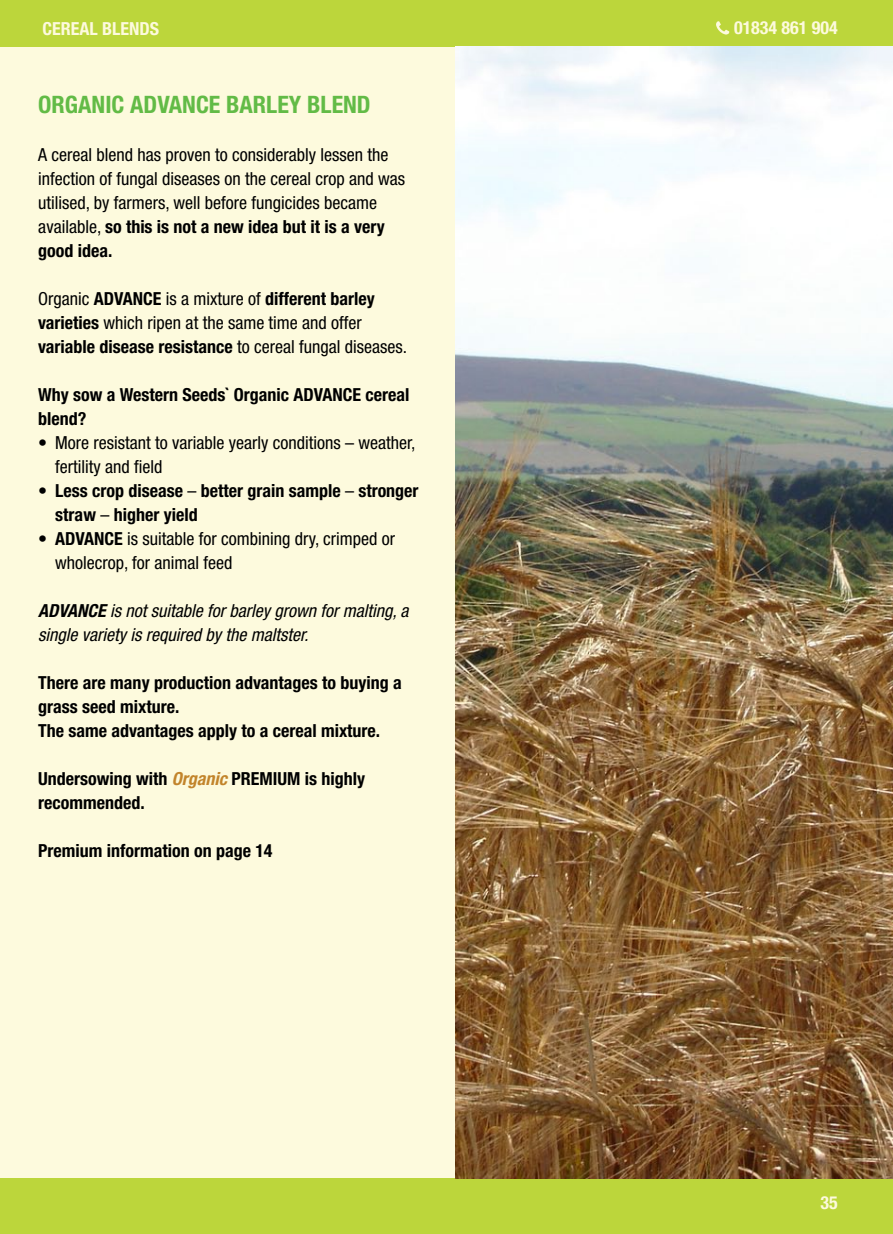
<style>
.page{position:relative;width:893px;height:1234px;background:#fff}
.page>*{position:absolute;margin:0;border:0;box-sizing:border-box;transform-origin:0 0}
.small_header_green{font:700 condensed 24px "Helvetica Neue LT Std";color:#62bb46}
.bullets_normal_pages{font:condensed 18px/24px "Helvetica Neue LT Std";color:#000}
.bullets_normal_pages-2{font:700 condensed 18px/24px "Helvetica Neue LT Std";color:#000}
.t1{font:italic condensed 18px/24px "Helvetica Neue LT Std";color:#000}
.t2{font:700 condensed 18px "Helvetica Neue LT Std";color:#fdfadd}
.s1{font-weight:700}
.s2{font-weight:400}
.s3{font-style:italic;color:#c2842b}
</style>
<div class="page">
<div style="left:0;top:0;width:893px;height:1233px;background:#fdfadd"></div>
<div style="left:0;top:0;width:893px;height:47px;background:#bcd63b"></div>
<div style="left:0;top:1178px;width:893px;height:55px;background:#bcd63b"></div>
<svg style="left:716px;top:21px;width:13px;height:14px"></svg>
<img style="left:455px;top:47px;width:438px;height:1131px">
<p class="t2" style="left:43px;top:18px;width:118px">CEREAL BLENDS</p>
<p class="small_header_green" style="left:38px;top:89px;width:334px">ORGANIC ADVANCE BARLEY BLEND</p>
<p class="bullets_normal_pages" style="left:38px;top:142px;width:368px">A cereal blend has proven to considerably lessen the infection of fungal diseases on the cereal crop and was utilised, by farmers, well before fungicides became available, <span class="s1">so this is not a new idea but it is a very good idea.</span></p>
<p class="bullets_normal_pages" style="left:38px;top:286px;width:370px">Organic <span class="s1">ADVANCE</span> is a mixture of <span class="s1">different barley varieties</span> which ripen at the same time and offer <span class="s1">variable disease resistance</span> to cereal fungal diseases.</p>
<p class="bullets_normal_pages-2" style="left:38px;top:382px;width:373px">Why sow a Western Seeds` Organic ADVANCE cereal blend?</p>
<p class="bullets_normal_pages" style="left:55px;top:430px;width:362px;text-indent:-17px">• More resistant to variable yearly conditions – weather, fertility and field</p>
<p class="bullets_normal_pages-2" style="left:55px;top:478px;width:365px;text-indent:-17px"><span class="s2">•</span> Less crop disease <span class="s2">–</span> better grain sample <span class="s2">–</span> stronger straw <span class="s2">–</span> higher yield</p>
<p class="bullets_normal_pages" style="left:55px;top:526px;width:341px;text-indent:-17px">• <span class="s1">ADVANCE</span> is suitable for combining dry, crimped or wholecrop, for animal feed</p>
<p class="t1" style="left:38px;top:599px;width:372px"><span class="s1">ADVANCE</span> is not suitable for barley grown for malting, a single variety is required by the maltster.</p>
<p class="bullets_normal_pages-2" style="left:38px;top:670px;width:365px">There are many production advantages to buying a grass seed mixture.</p>
<p class="bullets_normal_pages-2" style="left:38px;top:718px;width:343px">The same advantages apply to a cereal mixture.</p>
<p class="bullets_normal_pages-2" style="left:38px;top:766px;width:328px">Undersowing with <span class="s3">Organic</span> PREMIUM is highly recommended.</p>
<p class="bullets_normal_pages-2" style="left:38px;top:838px;width:236px">Premium information on page 14</p>
<p class="t2" style="left:734px;top:17px;width:105px">01834 861 904</p>
<p class="t2" style="left:820px;top:1190px;width:19px">35</p>
</div>
